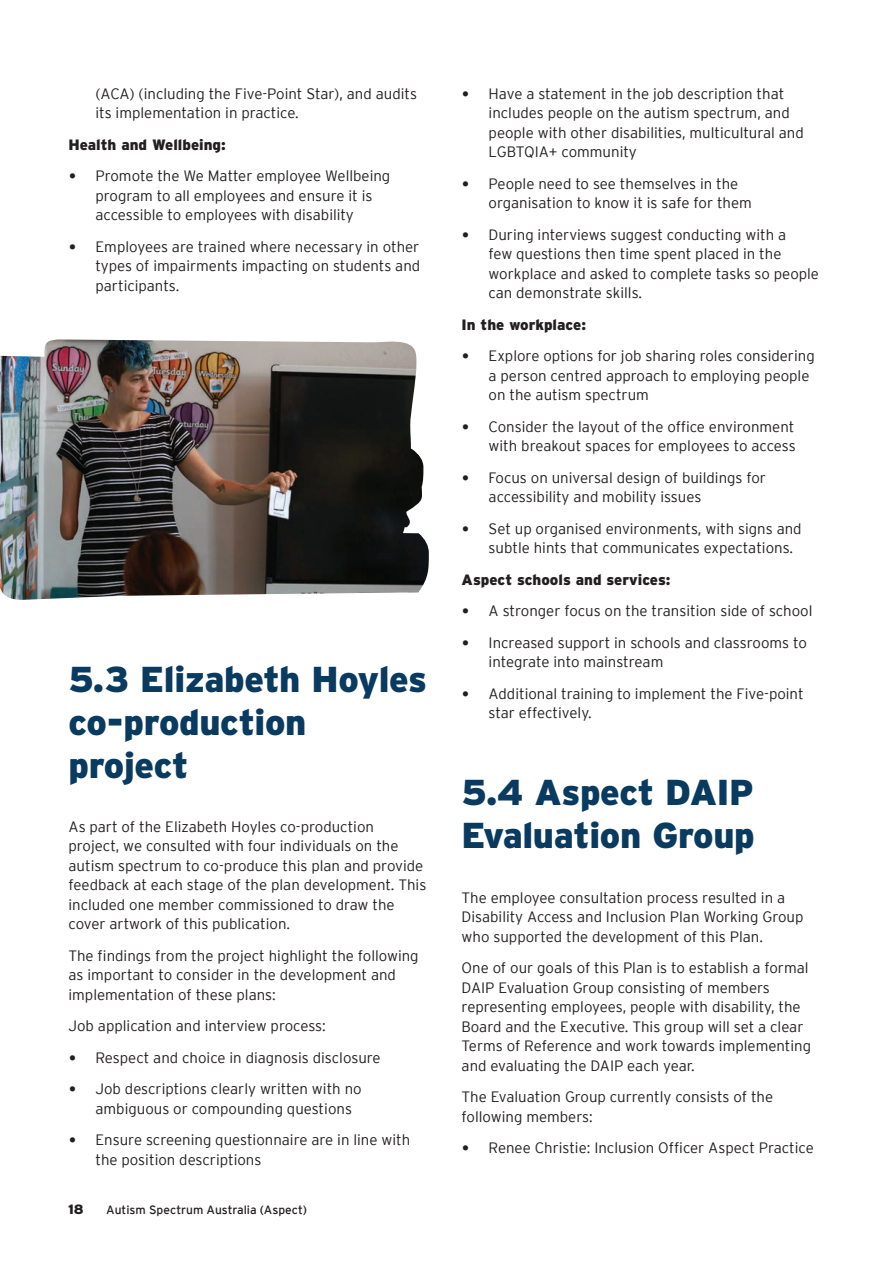
<style>
.page{position:relative;width:893px;height:1263px;background:#fff}
.page>*{position:absolute;margin:0;border:0;box-sizing:border-box;transform-origin:0 0}
.t1{font:900 36px/43.2px "Interstate";letter-spacing:-.01em;color:#093a5f}
.t2{font:300 15px/19.5px "Interstate";color:#231f20}
.t3{font:900 15px "Interstate";color:#231f20}
.t4{font:900 13.5px "Interstate";color:#231f20}
.t5{font:12px "Interstate";color:#231f20}
.s1{font-family:"Calibri";font-weight:400;font-size:16.5px}
</style>
<div class="page">
<img style="left:0;top:339px;width:429px;height:261px">
<p class="t2" style="left:95px;top:84px;width:323px">(ACA) (including the Five-Point Star), and audits its implementation in practice.</p>
<p class="t3" style="left:68px;top:136px;width:159px">Health and Wellbeing:</p>
<p class="t2" style="left:95px;top:166px;width:296px;text-indent:-27px"><span class="s1">•</span> Promote the We Matter employee Wellbeing program to all employees and ensure it is accessible to employees with disability</p>
<p class="t2" style="left:95px;top:237px;width:326px;text-align:justify;text-indent:-27px"><span class="s1">•</span> Employees are trained where necessary in other types of impairments impacting on students and participants.</p>
<h1 class="t1" style="left:68px;top:657px;width:360px">5.3 Elizabeth Hoyles co-production project</h1>
<p class="t2" style="left:68px;top:816px;width:359px">As part of the Elizabeth Hoyles co-production project, we consulted with four individuals on the autism spectrum to co-produce this plan and provide feedback at each stage of the plan development. This included one member commissioned to draw the cover artwork of this publication.</p>
<p class="t2" style="left:68px;top:945px;width:352px">The findings from the project highlight the following as important to consider in the development and implementation of these plans:</p>
<p class="t2" style="left:68px;top:1016px;width:259px">Job application and interview process:</p>
<p class="t2" style="left:68px;top:1047px;width:314px"><span class="s1">•</span> Respect and choice in diagnosis disclosure</p>
<p class="t2" style="left:95px;top:1079px;width:268px;text-indent:-27px"><span class="s1">•</span> Job descriptions clearly written with no ambiguous or compounding questions</p>
<p class="t2" style="left:95px;top:1130px;width:316px;text-indent:-27px"><span class="s1">•</span> Ensure screening questionnaire are in line with the position descriptions</p>
<p class="t4" style="left:68px;top:1201px;width:17px">18</p>
<p class="t5" style="left:106px;top:1203px;width:202px">Autism Spectrum Australia (Aspect)</p>
<p class="t2" style="left:489px;top:84px;width:317px;text-indent:-27px"><span class="s1">•</span> Have a statement in the job description that includes people on the autism spectrum, and people with other disabilities, multicultural and LGBTQIA+ community</p>
<p class="t2" style="left:489px;top:174px;width:265px;text-indent:-27px"><span class="s1">•</span> People need to see themselves in the organisation to know it is safe for them</p>
<p class="t2" style="left:489px;top:225px;width:332px;text-indent:-27px"><span class="s1">•</span> During interviews suggest conducting with a<br>few questions then time spent placed in the workplace and asked to complete tasks so people can demonstrate skills.</p>
<p class="t3" style="left:462px;top:316px;width:126px">In the workplace:</p>
<p class="t2" style="left:489px;top:346px;width:328px;text-indent:-27px"><span class="s1">•</span> Explore options for job sharing roles considering a person centred approach to employing people on the autism spectrum</p>
<p class="t2" style="left:462px;top:417px;width:336px;text-align:right"><span class="s1">•</span> Consider the layout of the office environment with breakout spaces for employees to access</p>
<p class="t2" style="left:489px;top:468px;width:279px;text-indent:-27px"><span class="s1">•</span> Focus on universal design of buildings for accessibility and mobility issues</p>
<p class="t2" style="left:489px;top:519px;width:315px;text-indent:-27px"><span class="s1">•</span> Set up organised environments, with signs and subtle hints that communicates expectations.</p>
<p class="t3" style="left:462px;top:571px;width:210px">Aspect schools and services:</p>
<p class="t2" style="left:462px;top:601px;width:352px"><span class="s1">•</span> A stronger focus on the transition side of school</p>
<p class="t2" style="left:489px;top:633px;width:320px;text-indent:-27px"><span class="s1">•</span> Increased support in schools and classrooms to integrate into mainstream</p>
<p class="t2" style="left:489px;top:684px;width:317px;text-indent:-27px"><span class="s1">•</span> Additional training to implement the Five-point star effectively.</p>
<h1 class="t1" style="left:462px;top:770px;width:295px">5.4 Aspect DAIP<br>Evaluation Group</h1>
<p class="t2" style="left:462px;top:887px;width:343px">The employee consultation process resulted in a<br>Disability Access and Inclusion Plan Working Group who supported the development of this Plan.</p>
<p class="t2" style="left:462px;top:958px;width:351px">One of our goals of this Plan is to establish a formal DAIP Evaluation Group consisting of members representing employees, people with disability, the Board and the Executive. This group will set a clear Terms of Reference and work towards implementing and evaluating the DAIP each year.</p>
<p class="t2" style="left:462px;top:1087px;width:313px">The Evaluation Group currently consists of the following members:</p>
<p class="t2" style="left:462px;top:1138px;width:354px"><span class="s1">•</span> Renee Christie: Inclusion Officer Aspect Practice</p>
</div>
